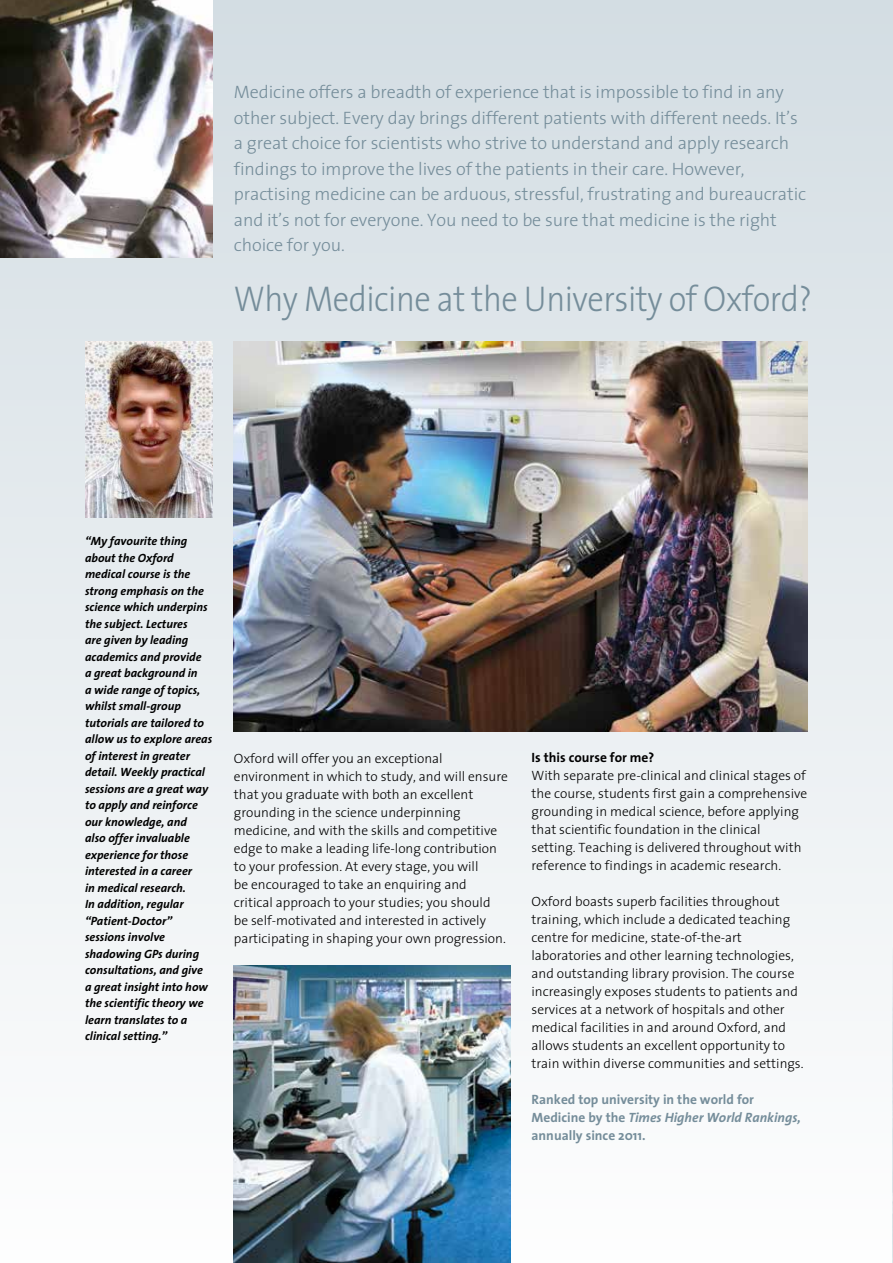
<style>
.page{position:relative;width:893px;height:1263px;background:#fff}
.page>*{position:absolute;margin:0;border:0;box-sizing:border-box;transform-origin:0 0}
.t1{font:300 36px "The Sans";letter-spacing:-.015em;color:#758d9a;scale:.91 1}
.t2{font:300 18px/25.5px "The Sans";letter-spacing:-.005em;color:#758d9a}
.t3{font:300 13.5px/18px "The Sans";color:#000}
.t4{font:700 13.5px/18px "The Sans";color:#758d9a}
.t5{font:700 13.5px "The Sans";color:#000}
.t6{font:italic 700 12px/16.5px "The Sans";color:#000}
.s1{font-style:italic}
</style>
<div class="page">
<div style="left:0;top:0;width:893px;height:1263px;background:linear-gradient(to bottom,#d3dde3,#fdfefe)"></div>
<img style="left:234px;top:341px;width:574px;height:390px">
<img style="left:85px;top:341px;width:128px;height:176px">
<img style="left:0;top:0;width:213px;height:258px">
<img style="left:234px;top:966px;width:276px;height:297px">
<p class="t2" style="left:234px;top:79px;width:574px">Medicine offers a breadth of experience that is impossible to find in any other subject. Every day brings different patients with different needs. It’s a great choice for scientists who strive to understand and apply research findings to improve the lives of the patients in their care. However, practising medicine can be arduous, stressful, frustrating and bureaucratic and it’s not for everyone. You need to be sure that medicine is the right choice for you.</p>
<h1 class="t1" style="left:234px;top:269px;width:637px">Why Medicine at the University of Oxford?</h1>
<p class="t6" style="left:85px;top:533px;width:129px">“My favourite thing about the Oxford medical course is the strong emphasis on the science which underpins the subject. Lectures<br>are given by leading academics and provide<br>a great background in<br>a wide range of topics, whilst small-group tutorials are tailored to allow us to explore areas of interest in greater detail. Weekly practical sessions are a great way to apply and reinforce our knowledge, and<br>also offer invaluable experience for those interested in a career<br>in medical research.<br>In addition, regular “Patient-Doctor” sessions involve shadowing GPs during consultations, and give a great insight into how the scientific theory we learn translates to a clinical setting.”</p>
<p class="t3" style="left:234px;top:748px;width:276px">Oxford will offer you an exceptional environment in which to study, and will ensure that you graduate with both an excellent grounding in the science underpinning medicine, and with the skills and competitive edge to make a leading life-long contribution to your profession. At every stage, you will<br>be encouraged to take an enquiring and critical approach to your studies; you should be self-motivated and interested in actively participating in shaping your own progression.</p>
<p class="t5" style="left:531px;top:746px;width:124px">Is this course for me?</p>
<p class="t3" style="left:531px;top:766px;width:277px">With separate pre-clinical and clinical stages of the course, students first gain a comprehensive grounding in medical science, before applying that scientific foundation in the clinical setting. Teaching is delivered throughout with reference to findings in academic research.</p>
<p class="t3" style="left:531px;top:892px;width:274px">Oxford boasts superb facilities throughout training, which include a dedicated teaching centre for medicine, state-of-the-art laboratories and other learning technologies, and outstanding library provision. The course increasingly exposes students to patients and services at a network of hospitals and other medical facilities in and around Oxford, and allows students an excellent opportunity to train within diverse communities and settings.</p>
<p class="t4" style="left:531px;top:1090px;width:271px">Ranked top university in the world for<br>Medicine by the <span class="s1">Times Higher World Rankings, </span>annually since 2011.</p>
</div>
